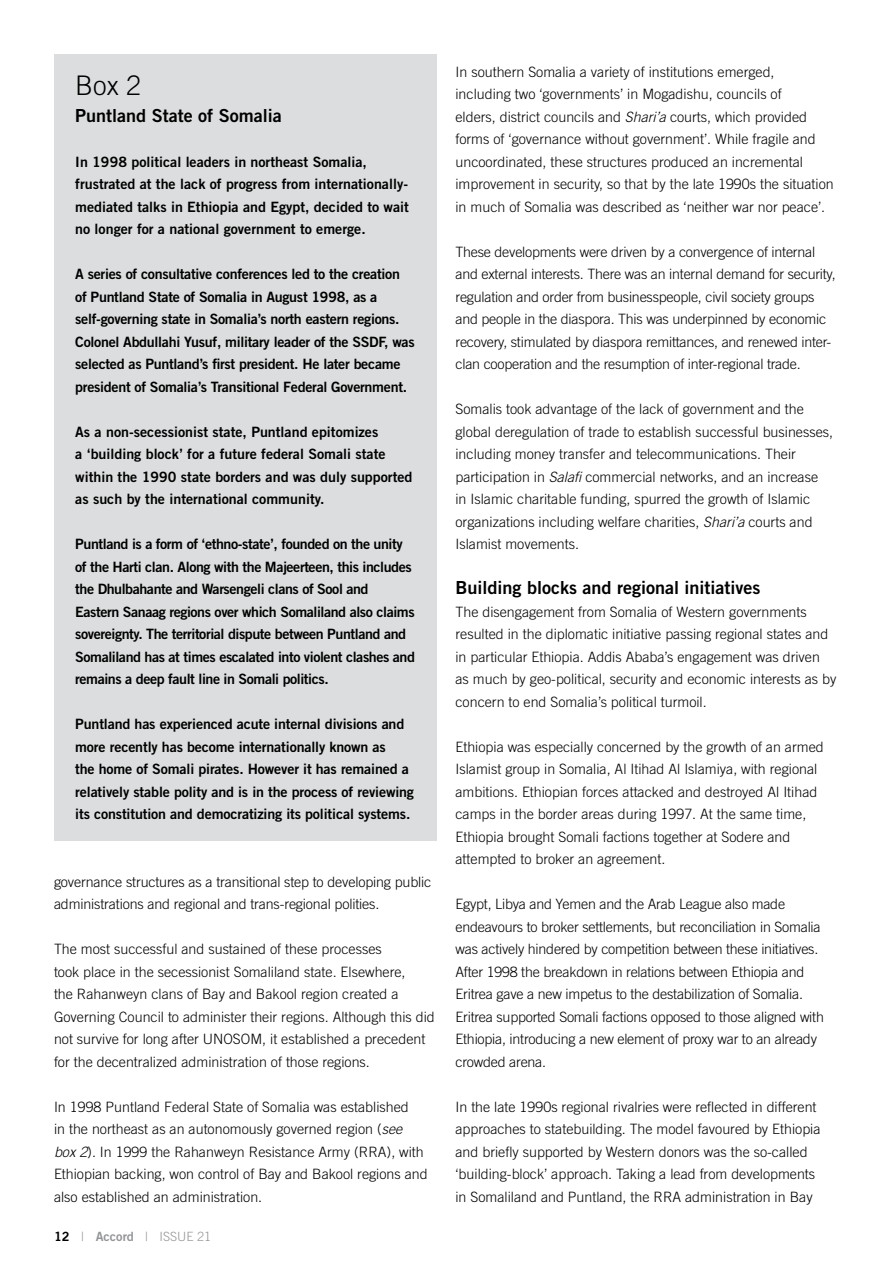
<style>
.page{position:relative;width:893px;height:1263px;background:#fff}
.page>*{position:absolute;margin:0;border:0;box-sizing:border-box;transform-origin:0 0}
.t1{font:300 27px "Trade Gothic LT Std";color:#000}
.t2{font:18px "Trade Gothic LT Std Bd 2";color:#000}
.t3{font:300 14.25px/22.5px "Trade Gothic LT Std";color:#000}
.t4{font:14.25px/22.5px "Trade Gothic LT Std Bd 2";letter-spacing:-.02em;color:#000}
.t5{font:14.25px/22.5px "Trade Gothic LT Std Bd 2";color:#000}
.t6{font:300 12.75px "Trade Gothic LT Std";color:#939598}
.s1{font-style:italic}
.s2{font-family:"Trade Gothic LT Std Bd 2";font-weight:400;color:#000}
.s3{font-family:"Trade Gothic LT Std Bd 2";font-weight:400}
</style>
<div class="page">
<div style="left:54px;top:54px;width:383px;height:786px;background:#dcddde"></div>
<h1 class="t1" style="left:75px;top:69px;width:68px">Box 2</h1>
<p class="t2" style="left:75px;top:104px;width:208px">Puntland State of Somalia</p>
<p class="t5" style="left:75px;top:150px;width:335px">In 1998 political leaders in northeast Somalia, frustrated at the lack of progress from internationally&shy;mediated talks in Ethiopia and Egypt, decided to wait no longer for a national government to emerge.</p>
<p class="t4" style="left:75px;top:262px;width:341px">A series of consultative conferences led to the creation of Puntland State of Somalia in August 1998, as a self-governing state in Somalia’s north eastern regions.<br>Colonel Abdullahi Yusuf, military leader of the SSDF, was selected as Puntland’s first president. He later became president of Somalia’s Transitional Federal Government.</p>
<p class="t5" style="left:75px;top:420px;width:339px">As a non-secessionist state, Puntland epitomizes<br>a ‘building block’ for a future federal Somali state within the 1990 state borders and was duly supported as such by the international community.</p>
<p class="t4" style="left:75px;top:532px;width:341px">Puntland is a form of ‘ethno-state’, founded on the unity of the Harti clan. Along with the Majeerteen, this includes the Dhulbahante and Warsengeli clans of Sool and Eastern Sanaag regions over which Somaliland also claims sovereignty. The territorial dispute between Puntland and Somaliland has at times escalated into violent clashes and remains a deep fault line in Somali politics.</p>
<p class="t4" style="left:75px;top:712px;width:340px">Puntland has experienced acute internal divisions and more recently has become internationally known as<br>the home of Somali pirates. However it has remained a relatively stable polity and is in the process of reviewing its constitution and democratizing its political systems.</p>
<p class="t3" style="left:54px;top:870px;width:379px">governance structures as a transitional step to developing public administrations and regional and trans-regional polities.</p>
<p class="t3" style="left:54px;top:938px;width:382px">The most successful and sustained of these processes<br>took place in the secessionist Somaliland state. Elsewhere,<br>the Rahanweyn clans of Bay and Bakool region created a Governing Council to administer their regions. Although this did not survive for long after UNOSOM, it established a precedent for the decentralized administration of those regions.</p>
<p class="t3" style="left:54px;top:1095px;width:375px">In 1998 Puntland Federal State of Somalia was established<br>in the northeast as an autonomously governed region (<span class="s1">see<br>box 2</span>). In 1999 the Rahanweyn Resistance Army (RRA), with Ethiopian backing, won control of Bay and Bakool regions and also established an administration.</p>
<p class="t6" style="left:54px;top:1229px;width:159px"><span class="s2">12</span> | <span class="s3">Accord</span> | ISSUE 21</p>
<p class="t3" style="left:455px;top:60px;width:380px">In southern Somalia a variety of institutions emerged,<br>including two ‘governments’ in Mogadishu, councils of<br>elders, district councils and <span class="s1">Shari’a</span> courts, which provided forms of ‘governance without government’. While fragile and uncoordinated, these structures produced an incremental improvement in security, so that by the late 1990s the situation in much of Somalia was described as ‘neither war nor peace’.</p>
<p class="t3" style="left:455px;top:240px;width:382px">These developments were driven by a convergence of internal and external interests. There was an internal demand for security, regulation and order from businesspeople, civil society groups and people in the diaspora. This was underpinned by economic recovery, stimulated by diaspora remittances, and renewed inter&shy;clan cooperation and the resumption of inter-regional trade.</p>
<p class="t3" style="left:455px;top:398px;width:379px">Somalis took advantage of the lack of government and the global deregulation of trade to establish successful businesses, including money transfer and telecommunications. Their participation in <span class="s1">Salafi</span> commercial networks, and an increase<br>in Islamic charitable funding, spurred the growth of Islamic organizations including welfare charities, <span class="s1">Shari’a</span> courts and Islamist movements.</p>
<p class="t2" style="left:455px;top:576px;width:307px">Building blocks and regional initiatives</p>
<p class="t3" style="left:455px;top:600px;width:382px">The disengagement from Somalia of Western governments resulted in the diplomatic initiative passing regional states and in particular Ethiopia. Addis Ababa’s engagement was driven as much by geo-political, security and economic interests as by concern to end Somalia’s political turmoil.</p>
<p class="t3" style="left:455px;top:735px;width:370px">Ethiopia was especially concerned by the growth of an armed Islamist group in Somalia, Al Itihad Al Islamiya, with regional ambitions. Ethiopian forces attacked and destroyed Al Itihad camps in the border areas during 1997. At the same time, Ethiopia brought Somali factions together at Sodere and attempted to broker an agreement.</p>
<p class="t3" style="left:455px;top:893px;width:370px">Egypt, Libya and Yemen and the Arab League also made endeavours to broker settlements, but reconciliation in Somalia was actively hindered by competition between these initiatives.<br>After 1998 the breakdown in relations between Ethiopia and Eritrea gave a new impetus to the destabilization of Somalia.<br>Eritrea supported Somali factions opposed to those aligned with Ethiopia, introducing a new element of proxy war to an already crowded arena.</p>
<p class="t3" style="left:455px;top:1095px;width:367px">In the late 1990s regional rivalries were reflected in different approaches to statebuilding. The model favoured by Ethiopia and briefly supported by Western donors was the so-called ‘building-block’ approach. Taking a lead from developments in Somaliland and Puntland, the RRA administration in Bay</p>
</div>
